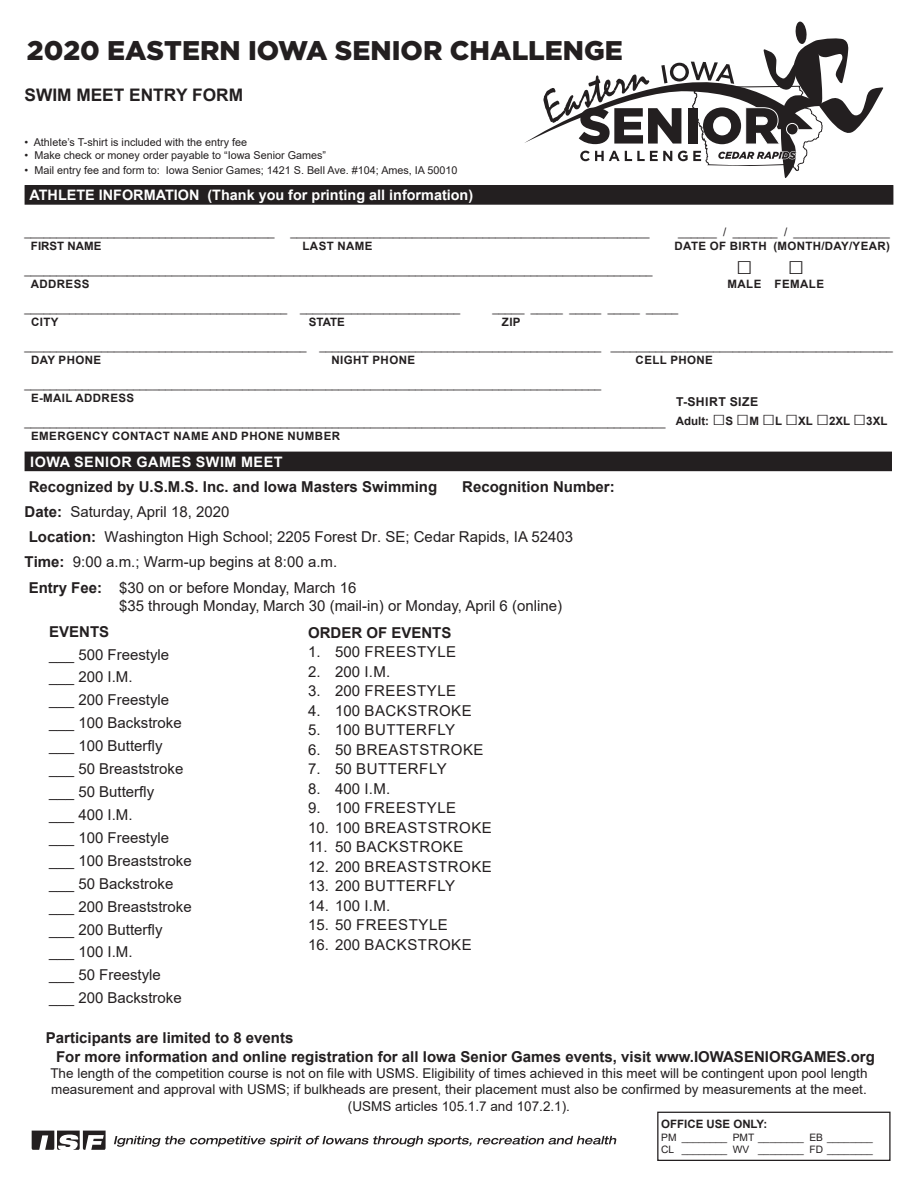
<style>
.page{position:relative;width:918px;height:1188px;background:#fff}
.page>*{position:absolute;margin:0;border:0;box-sizing:border-box;transform-origin:0 0}
.t1{font:27.45px "Arial";color:#231f20}
.t2{font:900 27px "Gotham";color:#231f20}
.t3{font:700 17.25px "Arial";color:#231f20}
.t4{font:15px/23px "Arial";color:#231f20}
.t5{font:700 15px/18.8px "Arial";color:#231f20}
.t6{font:15px "Arial";letter-spacing:.035em;color:#231f20}
.t7{font:700 14.4px "Arial";color:#fff}
.t8{font:700 14.4px "Arial";letter-spacing:.035em;color:#fff}
.t9{font:13.5px/16.2px "Arial";color:#231f20;text-align:center}
.t10{font:700 12.3px "Arial";letter-spacing:.035em;color:#231f20}
.t11{font:11.55px "Arial";color:#231f20}
.t12{font:700 11.55px "Arial";letter-spacing:.035em;color:#231f20}
.t13{font:700 11.55px "Arial";color:#231f20}
.t14{font:10.8px "Arial";color:#231f20}
.t15{font:10.2px/12.3px "Arial";color:#231f20}
.s1{font-weight:400;font-size:21.6px}
.s2{font-weight:700}
</style>
<div class="page">
<div style="left:25px;top:452px;width:866px;height:18px;background:#231f20"></div>
<div style="left:25px;top:452px;width:867px;height:19px;border:1px solid #231f20"></div>
<div style="left:25px;top:186px;width:868px;height:18px;background:#231f20"></div>
<div style="left:25px;top:185px;width:868px;height:20px;border:1px solid #231f20"></div>
<div style="left:657px;top:1112px;width:234px;height:49px;border:1px solid #231f20"></div>
<svg style="left:32px;top:1131px;width:74px;height:19px"></svg>
<svg style="left:114px;top:1136px;width:503px;height:11px"></svg>
<svg style="left:525px;top:21px;width:359px;height:157px"></svg>
<h2 class="t2" style="left:27px;top:32px;width:597px">2020 EASTERN IOWA SENIOR CHALLENGE</h2>
<h3 class="t3" style="left:24px;top:83px;width:220px">SWIM MEET ENTRY FORM</h3>
<p class="t14" style="left:25px;top:135px;width:224px">• Athlete’s T-shirt is included with the entry fee</p>
<p class="t14" style="left:25px;top:148px;width:303px">• Make check or money order payable to “Iowa Senior Games”</p>
<p class="t14" style="left:25px;top:163px;width:435px">• Mail entry fee and form to: Iowa Senior Games; 1421 S. Bell Ave. #104; Ames, IA 50010</p>
<p class="t7" style="left:29px;top:185px;width:445px">ATHLETE INFORMATION (Thank you for printing all information)</p>
<p class="t11" style="left:25px;top:224px;width:251px">_______________________________________</p>
<p class="t11" style="left:291px;top:224px;width:360px">________________________________________________________</p>
<p class="t11" style="left:678px;top:224px;width:213px">______ / _______ / _______________</p>
<p class="t13" style="left:31px;top:238px;width:72px">FIRST NAME</p>
<p class="t12" style="left:303px;top:238px;width:72px">LAST NAME</p>
<p class="t12" style="left:675px;top:238px;width:217px">DATE OF BIRTH (MONTH/DAY/YEAR)</p>
<p class="t11" style="left:25px;top:262px;width:630px">__________________________________________________________________________________________________</p>
<h1 class="t1" style="left:736px;top:246px;width:70px">□ □</h1>
<p class="t12" style="left:31px;top:276px;width:60px">ADDRESS</p>
<p class="t12" style="left:728px;top:276px;width:98px">MALE FEMALE</p>
<p class="t11" style="left:25px;top:300px;width:437px">_________________________________________ _________________________</p>
<p class="t11" style="left:492px;top:300px;width:187px">_____ _____ _____ _____ _____</p>
<p class="t12" style="left:31px;top:314px;width:29px">CITY</p>
<p class="t12" style="left:309px;top:314px;width:38px">STATE</p>
<p class="t12" style="left:502px;top:314px;width:20px">ZIP</p>
<p class="t11" style="left:25px;top:338px;width:870px">____________________________________________ ____________________________________________ ____________________________________________</p>
<p class="t12" style="left:31px;top:352px;width:72px">DAY PHONE</p>
<p class="t12" style="left:331px;top:352px;width:85px">NIGHT PHONE</p>
<p class="t12" style="left:636px;top:352px;width:79px">CELL PHONE</p>
<p class="t11" style="left:25px;top:376px;width:578px">__________________________________________________________________________________________</p>
<p class="t12" style="left:31px;top:390px;width:105px">E-MAIL ADDRESS</p>
<p class="t11" style="left:25px;top:414px;width:642px">____________________________________________________________________________________________________</p>
<p class="t12" style="left:31px;top:428px;width:310px">EMERGENCY CONTACT NAME AND PHONE NUMBER</p>
<p class="t10" style="left:676px;top:393px;width:84px">T-SHIRT SIZE</p>
<p class="t13" style="left:676px;top:413px;width:213px">Adult: <span class="s1">□</span>S <span class="s1">□</span>M <span class="s1">□</span>L <span class="s1">□</span>XL <span class="s1">□</span>2XL <span class="s1">□</span>3XL</p>
<p class="t8" style="left:30px;top:451px;width:254px">IOWA SENIOR GAMES SWIM MEET</p>
<p class="t5" style="left:29px;top:477px;width:410px">Recognized by U.S.M.S. Inc. and Iowa Masters Swimming</p>
<p class="t5" style="left:462px;top:477px;width:154px">Recognition Number:</p>
<p class="t4" style="left:25px;top:499px;width:550px;line-height:25.2px"><span class="s2">Date:</span> Saturday, April 18, 2020<br><span class="s2">Location:</span> Washington High School; 2205 Forest Dr. SE; Cedar Rapids, IA 52403<br><span class="s2">Time:</span> 9:00 a.m.; Warm-up begins at 8:00 a.m.<br><span class="s2">Entry Fee:</span> $30 on or before Monday, March 16</p>
<p class="t4" style="left:119px;top:594px;width:444px">$35 through Monday, March 30 (mail-in) or Monday, April 6 (online)</p>
<p class="t5" style="left:308px;top:623px;width:145px">ORDER OF EVENTS</p>
<p class="t6" style="left:308px;top:642px;width:150px">1. 500 FREESTYLE</p>
<p class="t4" style="left:308px;top:660px;width:84px">2. 200 I.M.</p>
<p class="t6" style="left:308px;top:681px;width:150px">3. 200 FREESTYLE</p>
<p class="t6" style="left:308px;top:700px;width:165px">4. 100 BACKSTROKE</p>
<p class="t6" style="left:308px;top:720px;width:149px">5. 100 BUTTERFLY</p>
<p class="t6" style="left:308px;top:739px;width:177px">6. 50 BREASTSTROKE</p>
<p class="t6" style="left:308px;top:759px;width:140px">7. 50 BUTTERFLY</p>
<p class="t4" style="left:308px;top:777px;width:84px">8. 400 I.M.</p>
<p class="t6" style="left:308px;top:798px;width:150px">9. 100 FREESTYLE</p>
<p class="t6" style="left:308px;top:817px;width:185px">10. 100 BREASTSTROKE</p>
<p class="t6" style="left:308px;top:837px;width:157px">11. 50 BACKSTROKE</p>
<p class="t6" style="left:308px;top:856px;width:185px">12. 200 BREASTSTROKE</p>
<p class="t6" style="left:308px;top:876px;width:149px">13. 200 BUTTERFLY</p>
<p class="t4" style="left:308px;top:894px;width:84px">14. 100 I.M.</p>
<p class="t6" style="left:308px;top:915px;width:141px">15. 50 FREESTYLE</p>
<p class="t6" style="left:308px;top:934px;width:165px">16. 200 BACKSTROKE</p>
<p class="t5" style="left:49px;top:622px;width:62px">EVENTS</p>
<p class="t4" style="left:49px;top:643px;width:144px">___ 500 Freestyle ___ 200 I.M.<br>___ 200 Freestyle ___ 100 Backstroke ___ 100 Butterfly<br>___ 50 Breaststroke ___ 50 Butterfly<br>___ 400 I.M.<br>___ 100 Freestyle ___ 100 Breaststroke ___ 50 Backstroke ___ 200 Breaststroke ___ 200 Butterfly<br>___ 100 I.M.<br>___ 50 Freestyle<br>___ 200 Backstroke</p>
<p class="t5" style="left:56px;top:1029px;width:820px;text-indent:-10px">Participants are limited to 8 events<br>For more information and online registration for all Iowa Senior Games events, visit www.IOWASENIORGAMES.org</p>
<p class="t9" style="left:50px;top:1065px;width:819px">The length of the competition course is not on file with USMS. Eligibility of times achieved in this meet will be contingent upon pool length measurement and approval with USMS; if bulkheads are present, their placement must also be confirmed by measurements at the meet. (USMS articles 105.1.7 and 107.2.1).</p>
<p class="t13" style="left:661px;top:1116px;width:108px">OFFICE USE ONLY:</p>
<p class="t15" style="left:661px;top:1131px;width:213px">PM ________ PMT ________ EB ________<br>CL ________ WV ________ FD ________</p>
</div>
